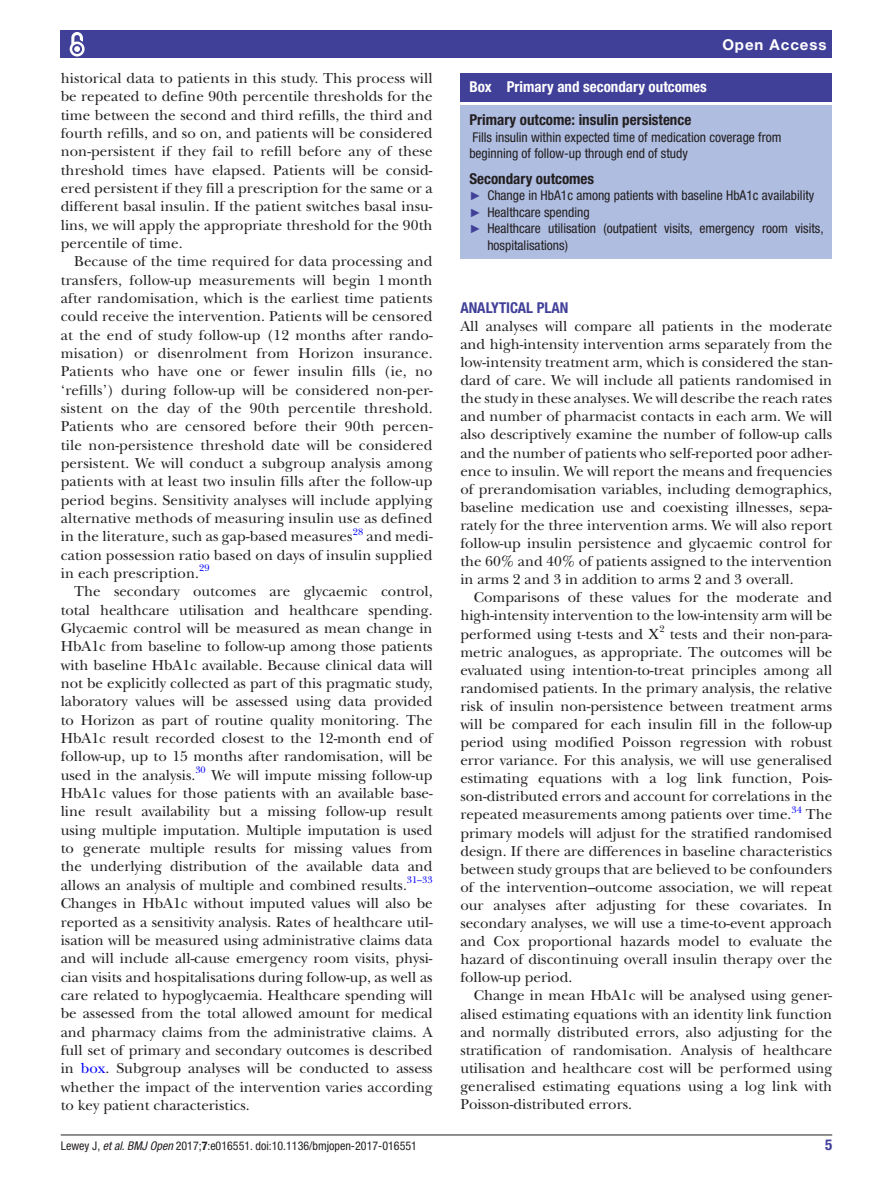
<style>
.page{position:relative;width:893px;height:1191px;background:#fff}
.page>*{position:absolute;margin:0;border:0;box-sizing:border-box;transform-origin:0 0}
.t1{font:15px/18.3px "New Baskerville";color:#231f20;text-align:justify}
.t2{font:700 condensed 15px "Helvetica Neue LT Std";color:#231f20}
.t3{font:700 condensed 15px "Helvetica Neue LT Std";color:#fff}
.t4{font:700 condensed 15px "Helvetica Neue LT Std";color:#414099}
.t5{font:700 15px "Helvetica Neue LT Std";letter-spacing:.065em;color:#fff}
.t6{font:condensed 13.5px/16.5px "Helvetica Neue LT Std";color:#231f20}
.t7{font:condensed 12px "Helvetica Neue LT Std";color:#231f20}
.t8{font:9.9px "New Baskerville";color:#00f}
.t9{font:9.9px "New Baskerville";color:#231f20}
.s1{color:#00f}
.s2{font-family:"Arial";font-stretch:normal;font-size:12px;color:#414099}
.s3{font-style:italic}
.s4{font-weight:700}
</style>
<div class="page">
<hr style="left:61px;top:1134px;width:771px;height:1px;background:#231f20">
<div style="left:61px;top:31px;width:771px;height:27px;background:#414099"></div>
<svg style="left:69px;top:32px;width:16px;height:25px"></svg>
<div style="left:460px;top:73px;width:372px;height:28px;background:#414099"></div>
<div style="left:460px;top:106px;width:372px;height:153px;background:#afbde1"></div>
<p class="t1" style="left:61px;top:69px;width:373px">historical data to patients in this study. This process will be repeated to define 90th percentile thresholds for the time between the second and third refills, the third and fourth refills, and so on, and patients will be considered non-persistent if they fail to refill before any of these threshold times have elapsed. Patients will be consid&shy;ered persistent if they fill a prescription for the same or a different basal insulin. If the patient switches basal insu&shy;lins, we will apply the appropriate threshold for the 90th percentile of time.</p>
<p class="t1" style="left:61px;top:252px;width:373px;text-indent:14px">Because of the time required for data processing and transfers, follow-up measurements will begin 1 month after randomisation, which is the earliest time patients could receive the intervention. Patients will be censored at the end of study follow-up (12 months after rando&shy;misation) or disenrolment from Horizon insurance.<br>Patients who have one or fewer insulin fills (ie, no ‘refills’) during follow-up will be considered non-per&shy;sistent on the day of the 90th percentile threshold.<br>Patients who are censored before their 90th percen&shy;tile non-persistence threshold date will be considered persistent. We will conduct a subgroup analysis among patients with at least two insulin fills after the follow-up period begins. Sensitivity analyses will include applying alternative methods of measuring insulin use as defined in the literature, such as gap-based measures<sup>28</sup> and medi&shy;cation possession ratio based on days of insulin supplied in each prescription.</p>
<p class="t8" style="left:199px;top:562px;width:12px">29</p>
<p class="t1" style="left:61px;top:582px;width:373px;text-indent:14px">The secondary outcomes are glycaemic control, total healthcare utilisation and healthcare spending.<br>Glycaemic control will be measured as mean change in HbA1c from baseline to follow-up among those patients with baseline HbA1c available. Because clinical data will not be explicitly collected as part of this pragmatic study, laboratory values will be assessed using data provided to Horizon as part of routine quality monitoring. The HbA1c result recorded closest to the 12-month end of follow-up, up to 15 months after randomisation, will be used in the analysis.</p>
<p class="t8" style="left:195px;top:764px;width:12px">30</p>
<p class="t1" style="left:61px;top:766px;width:373px;text-indent:151px">We will impute missing follow-up HbA1c values for those patients with an available base&shy;line result availability but a missing follow-up result using multiple imputation. Multiple imputation is used to generate multiple results for missing values from the underlying distribution of the available data and allows an analysis of multiple and combined results.</p>
<p class="t8" style="left:407px;top:874px;width:27px">31–33</p>
<p class="t1" style="left:61px;top:894px;width:373px">Changes in HbA1c without imputed values will also be reported as a sensitivity analysis. Rates of healthcare util&shy;isation will be measured using administrative claims data and will include all-cause emergency room visits, physi&shy;cian visits and hospitalisations during follow-up, as well as care related to hypoglycaemia. Healthcare spending will be assessed from the total allowed amount for medical and pharmacy claims from the administrative claims. A full set of primary and secondary outcomes is described in <span class="s1">box</span>. Subgroup analyses will be conducted to assess whether the impact of the intervention varies according to key patient characteristics.</p>
<p class="t5" style="left:722px;top:35px;width:106px">Open Access</p>
<p class="t3" style="left:469px;top:78px;width:239px">Box Primary and secondary outcomes</p>
<p class="t2" style="left:469px;top:111px;width:223px">Primary outcome: insulin persistence</p>
<p class="t6" style="left:469px;top:129px;width:314px">Fills insulin within expected time of medication coverage from beginning of follow-up through end of study</p>
<p class="t2" style="left:469px;top:169px;width:126px">Secondary outcomes</p>
<p class="t6" style="left:469px;top:187px;width:347px"><span class="s2">►</span> Change in HbA1c among patients with baseline HbA1c availability</p>
<p class="t6" style="left:469px;top:204px;width:122px"><span class="s2">►</span> Healthcare spending</p>
<p class="t6" style="left:469px;top:220px;width:356px"><span class="s2">►</span> Healthcare utilisation (outpatient visits, emergency room visits,</p>
<p class="t6" style="left:487px;top:237px;width:82px">hospitalisations)</p>
<p class="t4" style="left:460px;top:298px;width:47px">Analytica</p>
<p class="t4" style="left:526px;top:298px;width:44px">l plan</p>
<p class="t1" style="left:460px;top:317px;width:373px">All analyses will compare all patients in the moderate and high-intensity intervention arms separately from the low-intensity treatment arm, which is considered the stan&shy;dard of care. We will include all patients randomised in the study in these analyses. We will describe the reach rates and number of pharmacist contacts in each arm. We will also descriptively examine the number of follow-up calls and the number of patients who self-reported poor adher&shy;ence to insulin. We will report the means and frequencies of prerandomisation variables, including demographics, baseline medication use and coexisting illnesses, sepa&shy;rately for the three intervention arms. We will also report follow-up insulin persistence and glycaemic control for the 60% and 40% of patients assigned to the intervention in arms 2 and 3 in addition to arms 2 and 3 overall.</p>
<p class="t1" style="left:460px;top:588px;width:373px;text-indent:14px">Comparisons of these values for the moderate and high-intensity intervention to the low-intensity arm will be performed using t-tests and</p>
<p class="t9" style="left:659px;top:623px;width:7px">2</p>
<p class="t1" style="left:460px;top:624px;width:373px;text-indent:209px">tests and their non-para&shy;metric analogues, as appropriate. The outcomes will be evaluated using intention-to-treat principles among all randomised patients. In the primary analysis, the relative risk of insulin non-persistence between treatment arms will be compared for each insulin fill in the follow-up period using modified Poisson regression with robust error variance. For this analysis, we will use generalised estimating equations with a log link function, Pois&shy;son-distributed errors and account for correlations in the repeated measurements among patients over time.</p>
<p class="t8" style="left:791px;top:803px;width:12px">34</p>
<p class="t1" style="left:460px;top:805px;width:373px;text-indent:345px">The primary models will adjust for the stratified randomised design. If there are differences in baseline characteristics between study groups that are believed to be confounders of the intervention–outcome association, we will repeat our analyses after adjusting for these covariates. In secondary analyses, we will use a time-to-event approach and Cox proportional hazards model to evaluate the hazard of discontinuing overall insulin therapy over the follow-up period.</p>
<p class="t1" style="left:460px;top:986px;width:373px;text-indent:14px">Change in mean HbA1c will be analysed using gener&shy;alised estimating equations with an identity link function and normally distributed errors, also adjusting for the stratification of randomisation. Analysis of healthcare utilisation and healthcare cost will be performed using generalised estimating equations using a log link with Poisson-distributed errors.</p>
<p class="t7" style="left:61px;top:1138px;width:358px">Lewey J, <span class="s3">et al</span>. <span class="s3">BMJ Open</span> 2017;<span class="s4">7</span>:e016551. doi:10.1136/bmjopen-2017-016551</p>
<p class="t4" style="left:825px;top:1135px;width:9px">5</p>
</div>
